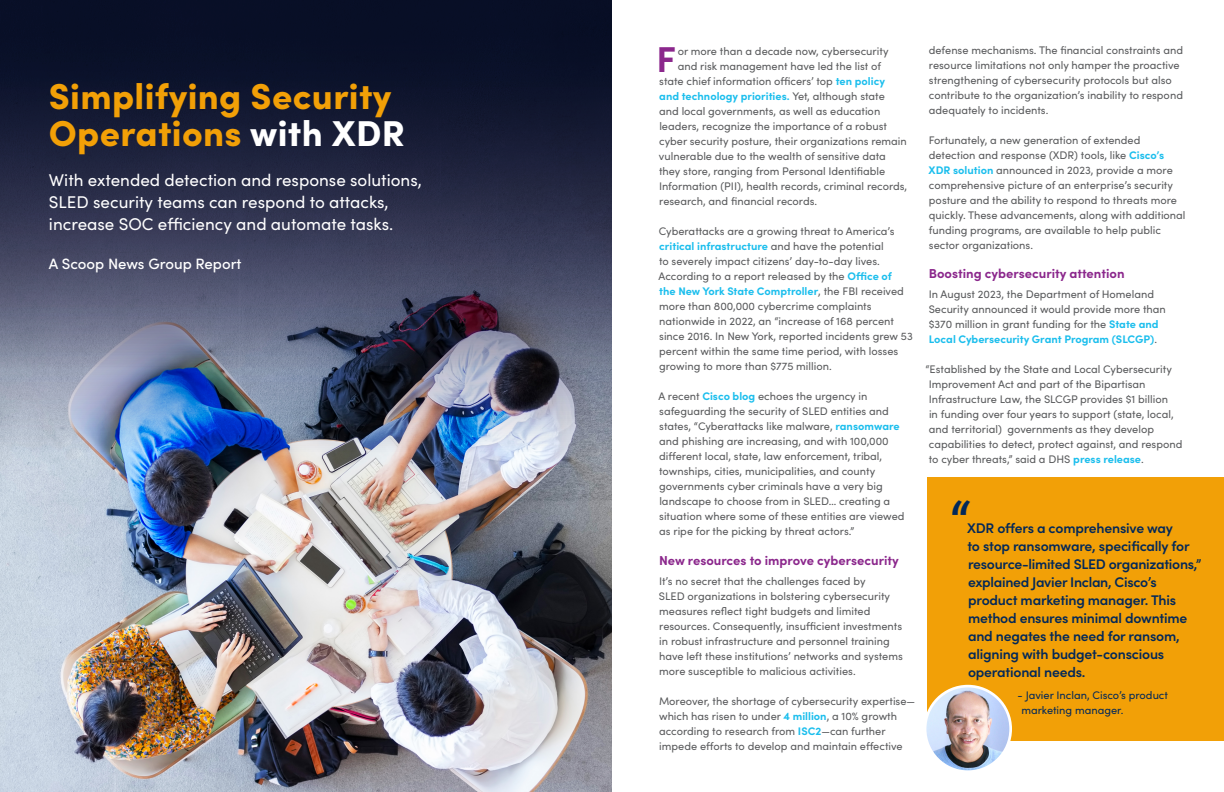
<style>
.page{position:relative;width:1224px;height:792px;background:#fff}
.page>*{position:absolute;margin:0;border:0;box-sizing:border-box;transform-origin:0 0}
.t1{font:700 50px "Sofia Pro";color:#022859}
.t2{font:900 36px/37px "Sofia Pro";letter-spacing:.01em;color:#f2a007}
.t3{font:700 36px "Sofia Pro";color:#8b278c}
.t4{font:17px/22px "Sofia Pro";color:#fff}
.t5{font:500 15px "Sofia Pro";color:#fff}
.t6{font:600 14px/18px "Sofia Pro";letter-spacing:-.015em;color:#022859}
.t7{font:700 13px "Sofia Pro";color:#8b278c}
.t8{font:11px/15px "Sofia Pro";color:#58595b}
.t9{font:11px "Sofia Pro";color:#022859}
.s1{color:#fff}
.s2{font-weight:700;color:#1bbeed}
</style>
<div class="page">
<img style="left:0;top:454px;width:612px;height:338px">
<img style="left:0;top:369px;width:612px;height:85px">
<svg style="left:0;top:0;width:612px;height:369px;background:#2d324b"></svg>
<div style="left:927px;top:477px;width:297px;height:264px;background:#f2a007"></div>
<img style="left:925px;top:686px;width:86px;height:86px;border-radius:41px">
<div style="left:924px;top:685px;width:88px;height:88px;border:3px solid #fff;border-radius:50%"></div>
<p class="t2" style="left:49px;top:74px;width:358px">Simplifying Security<br>Operations <span class="s1">with XDR</span></p>
<p class="t4" style="left:49px;top:168px;width:374px">With extended detection and response solutions,<br>SLED security teams can respond to attacks, increase SOC efficiency and automate tasks.</p>
<p class="t5" style="left:49px;top:252px;width:194px">A Scoop News Group Report</p>
<p class="t8" style="left:678px;top:43px;width:212px">or more than a decade now, cybersecurity</p>
<p class="t3" style="left:656px;top:32px;width:21px">F</p>
<p class="t8" style="left:659px;top:58px;width:250px;text-indent:19px">and risk management have led the list of state chief information officers’ top <span class="s2">ten policy and technology priorities.</span> Yet, although state<br>and local governments, as well as education leaders, recognize the importance of a robust cyber security posture, their organizations remain vulnerable due to the wealth of sensitive data they store, ranging from Personal Identifiable Information (PII), health records, criminal records, research, and financial records.</p>
<p class="t8" style="left:659px;top:223px;width:256px">Cyberattacks are a growing threat to America’s <span class="s2">critical infrastructure</span> and have the potential<br>to severely impact citizens’ day-to-day lives.<br>According to a report released by the <span class="s2">Office of<br>the New York State Comptroller</span>, the FBI received more than 800,000 cybercrime complaints nationwide in 2022, an “increase of 168 percent since 2016. In New York, reported incidents grew 53 percent within the same time period, with losses growing to more than $775 million.</p>
<p class="t8" style="left:659px;top:388px;width:247px">A recent <span class="s2">Cisco blog</span> echoes the urgency in safeguarding the security of SLED entities and states, “Cyberattacks like malware, <span class="s2">ransomware </span>and phishing are increasing, and with 100,000 different local, state, law enforcement, tribal, townships, cities, municipalities, and county governments cyber criminals have a very big landscape to choose from in SLED… creating a situation where some of these entities are viewed as ripe for the picking by threat actors.”</p>
<p class="t7" style="left:659px;top:551px;width:241px">New resources to improve cybersecurity</p>
<p class="t8" style="left:659px;top:573px;width:208px">It’s no secret that the challenges faced by</p>
<p class="t8" style="left:659px;top:588px;width:245px">SLED organizations in bolstering cybersecurity measures reflect tight budgets and limited resources. Consequently, insufficient investments in robust infrastructure and personnel training have left these institutions’ networks and systems more susceptible to malicious activities.</p>
<p class="t8" style="left:659px;top:693px;width:258px">Moreover, the shortage of cybersecurity expertise— which has risen to under <span class="s2">4 million</span>, a 10% growth according to research from <span class="s2">ISC2</span>—can further impede efforts to develop and maintain effective</p>
<p class="t8" style="left:929px;top:42px;width:256px">defense mechanisms. The financial constraints and resource limitations not only hamper the proactive strengthening of cybersecurity protocols but also contribute to the organization’s inability to respond adequately to incidents.</p>
<p class="t8" style="left:929px;top:132px;width:258px">Fortunately, a new generation of extended detection and response (XDR) tools, like <span class="s2">Cisco’s XDR solution</span> announced in 2023, provide a more comprehensive picture of an enterprise’s security posture and the ability to respond to threats more quickly. These advancements, along with additional funding programs, are available to help public sector organizations.</p>
<p class="t7" style="left:929px;top:264px;width:197px">Boosting cybersecurity attention</p>
<p class="t8" style="left:929px;top:286px;width:239px">In August 2023, the Department of Homeland Security announced it would provide more than $370 million in grant funding for the <span class="s2">State and Local Cybersecurity Grant Program (SLCGP)</span>.</p>
<p class="t8" style="left:929px;top:361px;width:246px;text-indent:-3px">“Established by the State and Local Cybersecurity Improvement Act and part of the Bipartisan Infrastructure Law, the SLCGP provides $1 billion in funding over four years to support (state, local, and territorial) governments as they develop</p>
<p class="t8" style="left:929px;top:436px;width:255px">capabilities to detect, protect against, and respond to cyber threats,” said a DHS <span class="s2">press release</span>.</p>
<p class="t1" style="left:950px;top:480px;width:22px">“</p>
<p class="t6" style="left:967px;top:519px;width:236px">XDR offers a comprehensive way<br>to stop ransomware, specifically for resource-limited SLED organizations,” explained Javier Inclan, Cisco’s product marketing manager. This method ensures minimal downtime and negates the need for ransom, aligning with budget-conscious operational needs.</p>
<p class="t9" style="left:1018px;top:687px;width:152px">- Javier Inclan, Cisco’s product</p>
<p class="t9" style="left:1021px;top:702px;width:104px">marketing manager.</p>
</div>
